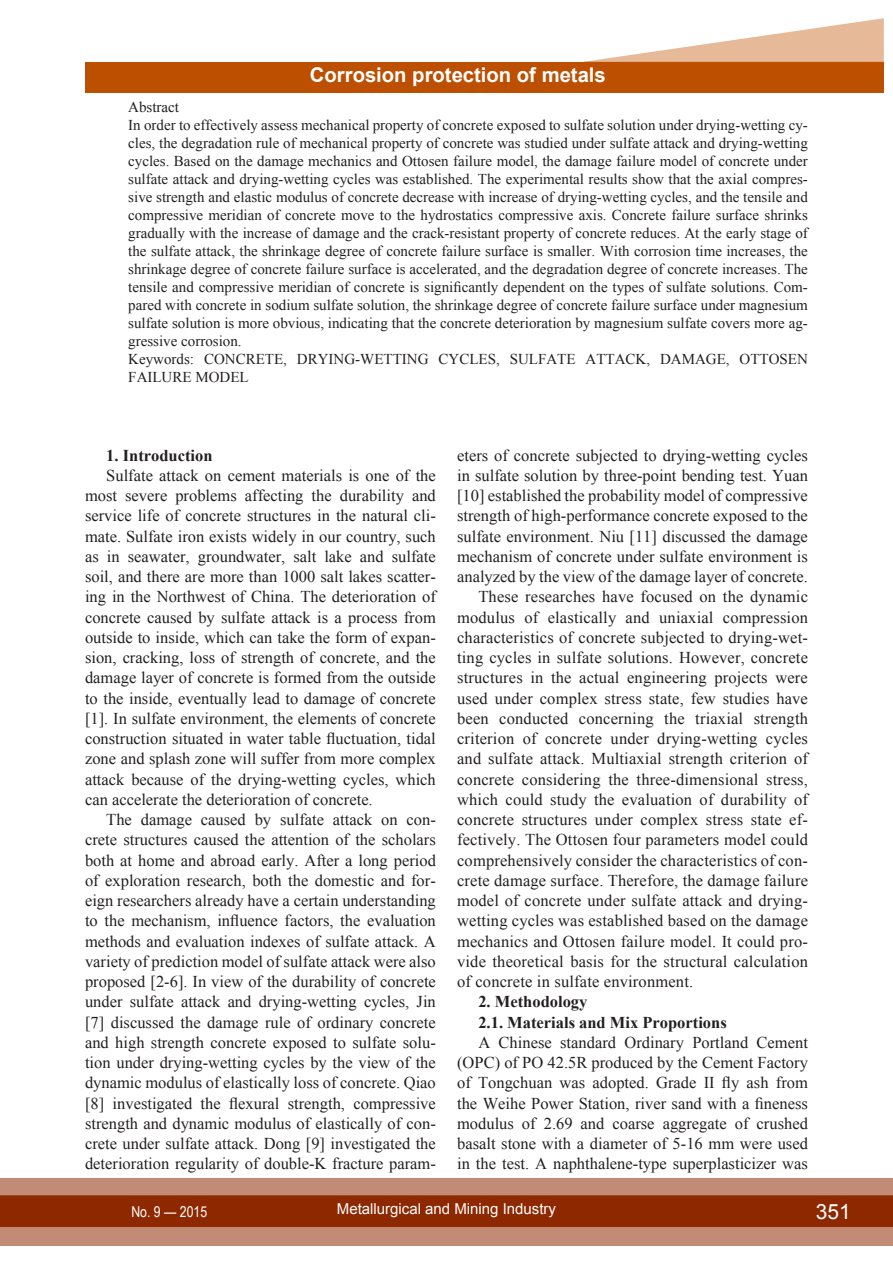
<style>
.page{position:relative;width:893px;height:1263px;background:#fff}
.page>*{position:absolute;margin:0;border:0;box-sizing:border-box;transform-origin:0 0}
.t1{font:21px "Arial";color:#fff}
.ОСНОВНОЙ{font:700 20.25px "Arial";color:#fff}
.ОСНОВНОЙ-2{font:16.5px/20.2px "Times New Roman";color:#231f20;text-align:justify}
.ОСНОВНОЙ-3{font:700 16.5px "Times New Roman";color:#231f20}
.аннотация_ключ_слова{font:15px/18px "Times New Roman";color:#231f20;text-align:justify}
.t2{font:15px "Arial";color:#fff}
.t3{font:15px "Arial Narrow";color:#fff}
</style>
<div class="page">
<div style="left:0;top:1178px;width:893px;height:68px;background:#c28b76"></div>
<div style="left:0;top:1195px;width:893px;height:32px;background:#8e2800;border:2px solid #8e2800"></div>
<div style="left:86px;top:62px;width:798px;height:30px;background:#bd4f00"></div>
<svg style="left:584px;top:18px;width:300px;height:44px"></svg>
<p class="ОСНОВНОЙ" style="left:310px;top:62px;width:297px">Corrosion protection of metals</p>
<p class="аннотация_ключ_слова" style="left:128px;top:98px;width:52px">Abstract</p>
<p class="аннотация_ключ_слова" style="left:128px;top:116px;width:681px">In order to effectively assess mechanical property of concrete exposed to sulfate solution under drying-wetting cy&shy;cles, the degradation rule of mechanical property of concrete was studied under sulfate attack and drying-wetting cycles. Based on the damage mechanics and Ottosen failure model, the damage failure model of concrete under sulfate attack and drying-wetting cycles was established. The experimental results show that the axial compres&shy;sive strength and elastic modulus of concrete decrease with increase of drying-wetting cycles, and the tensile and compressive meridian of concrete move to the hydrostatics compressive axis. Concrete failure surface shrinks gradually with the increase of damage and the crack-resistant property of concrete reduces. At the early stage of the sulfate attack, the shrinkage degree of concrete failure surface is smaller. With corrosion time increases, the shrinkage degree of concrete failure surface is accelerated, and the degradation degree of concrete increases. The tensile and compressive meridian of concrete is significantly dependent on the types of sulfate solutions. Com&shy;pared with concrete in sodium sulfate solution, the shrinkage degree of concrete failure surface under magnesium sulfate solution is more obvious, indicating that the concrete deterioration by magnesium sulfate covers more ag&shy;gressive corrosion.</p>
<p class="аннотация_ключ_слова" style="left:128px;top:350px;width:681px">Keywords: CONCRETE, DRYING-WETTING CYCLES, SULFATE ATTACK, DAMAGE, OTTOSEN<br>FAILURE MODEL</p>
<p class="ОСНОВНОЙ-3" style="left:106px;top:444px;width:108px">1. Introduction</p>
<p class="ОСНОВНОЙ-2" style="left:85px;top:465px;width:352px;text-indent:21px">Sulfate attack on cement materials is one of the most severe problems affecting the durability and service life of concrete structures in the natural cli&shy;mate. Sulfate iron exists widely in our country, such as in seawater, groundwater, salt lake and sulfate soil, and there are more than 1000 salt lakes scatter&shy;ing in the Northwest of China. The deterioration of concrete caused by sulfate attack is a process from outside to inside, which can take the form of expan&shy;sion, cracking, loss of strength of concrete, and the damage layer of concrete is formed from the outside to the inside, eventually lead to damage of concrete [1]. In sulfate environment, the elements of concrete construction situated in water table fluctuation, tidal zone and splash zone will suffer from more complex attack because of the drying-wetting cycles, which can accelerate the deterioration of concrete.</p>
<p class="ОСНОВНОЙ-2" style="left:85px;top:809px;width:352px;text-indent:21px">The damage caused by sulfate attack on con&shy;crete structures caused the attention of the scholars both at home and abroad early. After a long period of exploration research, both the domestic and for&shy;eign researchers already have a certain understanding to the mechanism, influence factors, the evaluation methods and evaluation indexes of sulfate attack. A variety of prediction model of sulfate attack were also proposed [2-6]. In view of the durability of concrete under sulfate attack and drying-wetting cycles, Jin [7] discussed the damage rule of ordinary concrete and high strength concrete exposed to sulfate solu&shy;tion under drying-wetting cycles by the view of the dynamic modulus of elastically loss of concrete. Qiao [8] investigated the flexural strength, compressive strength and dynamic modulus of elastically of con&shy;crete under sulfate attack. Dong [9] investigated the deterioration regularity of double-K fracture param-</p>
<p class="ОСНОВНОЙ-2" style="left:457px;top:445px;width:352px">eters of concrete subjected to drying-wetting cycles in sulfate solution by three-point bending test. Yuan [10] established the probability model of compressive strength of high-performance concrete exposed to the sulfate environment. Niu [11] discussed the damage mechanism of concrete under sulfate environment is analyzed by the view of the damage layer of concrete.</p>
<p class="ОСНОВНОЙ-2" style="left:457px;top:586px;width:352px;text-indent:21px">These researches have focused on the dynamic modulus of elastically and uniaxial compression characteristics of concrete subjected to drying-wet&shy;ting cycles in sulfate solutions. However, concrete structures in the actual engineering projects were used under complex stress state, few studies have been conducted concerning the triaxial strength criterion of concrete under drying-wetting cycles and sulfate attack. Multiaxial strength criterion of concrete considering the three-dimensional stress, which could study the evaluation of durability of concrete structures under complex stress state ef&shy;fectively. The Ottosen four parameters model could comprehensively consider the characteristics of con&shy;crete damage surface. Therefore, the damage failure model of concrete under sulfate attack and drying&shy;wetting cycles was established based on the damage mechanics and Ottosen failure model. It could pro&shy;vide theoretical basis for the structural calculation of concrete in sulfate environment.</p>
<p class="ОСНОВНОЙ-3" style="left:478px;top:990px;width:111px">2. Methodology</p>
<p class="ОСНОВНОЙ-3" style="left:478px;top:1011px;width:250px">2.1. Materials and Mix Proportions</p>
<p class="ОСНОВНОЙ-2" style="left:457px;top:1032px;width:352px;text-indent:21px">A Chinese standard Ordinary Portland Cement (OPC) of PO 42.5R produced by the Cement Factory of Tongchuan was adopted. Grade II fly ash from the Weihe Power Station, river sand with a fineness modulus of 2.69 and coarse aggregate of crushed basalt stone with a diameter of 5-16 mm were used in the test. A naphthalene-type superplasticizer was</p>
<p class="t3" style="left:131px;top:1200px;width:77px">No. 9 — 2015</p>
<p class="t2" style="left:337px;top:1199px;width:221px">Metallurgical and Mining Industry</p>
<p class="t1" style="left:816px;top:1197px;width:37px">351</p>
</div>
